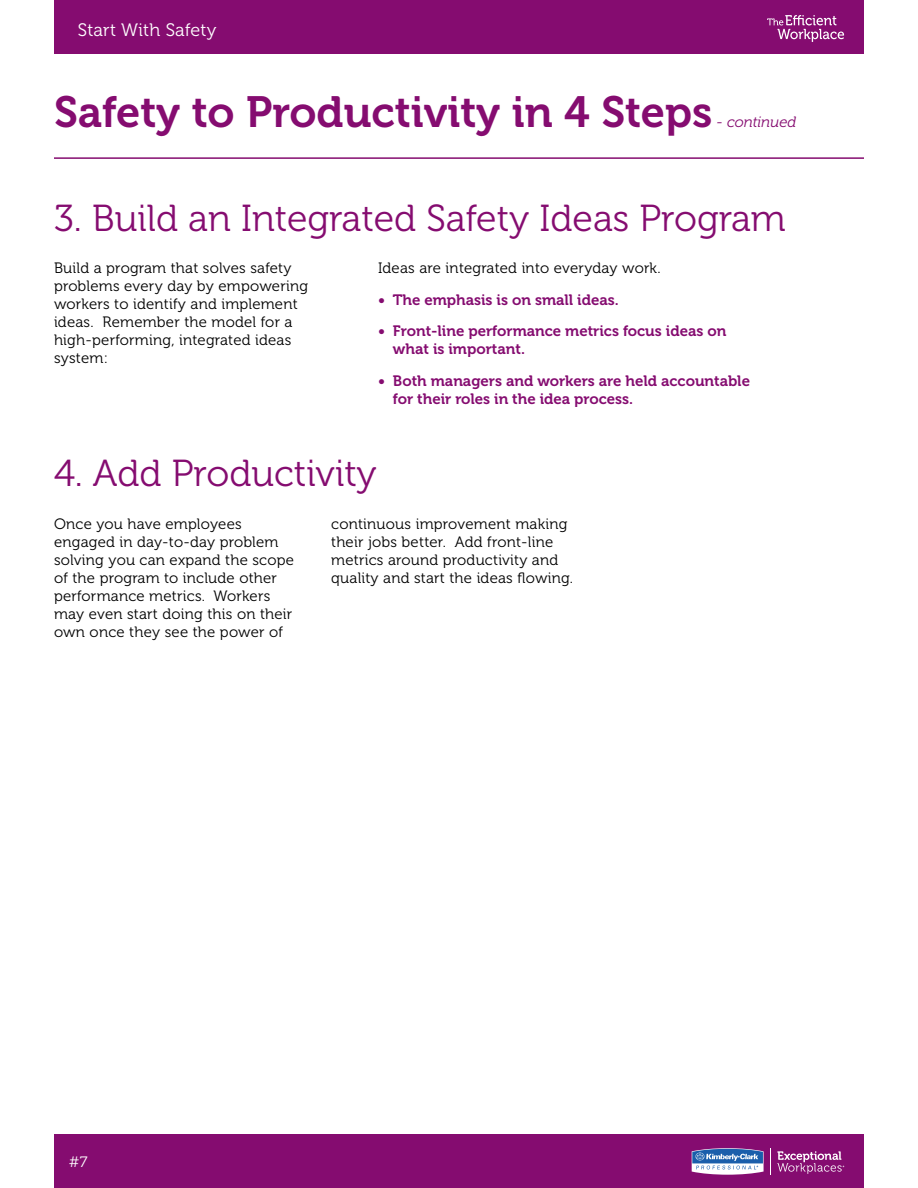
<style>
.page{position:relative;width:918px;height:1188px;background:#fff}
.page>*{position:absolute;margin:0;border:0;box-sizing:border-box;transform-origin:0 0}
.t1{font:43.5px "Museo 700";color:#850c70}
.t2{font:37.5px "Museo 300";color:#850c70}
.t3{font:18px "Museo 300";letter-spacing:.015em;color:#fff}
.t4{font:15px/18px "Museo 300";letter-spacing:.015em;color:#000}
.t5{font:15px/18px "Museo 700";color:#850c70}
.t6{font:italic 15px "Museo 300";color:#850c70}
.t7{font:15px "Museo 300";color:#fff}
</style>
<div class="page">
<div style="left:54px;top:1134px;width:810px;height:54px;background:#850c70"></div>
<svg style="left:692px;top:1148px;width:72px;height:27px;background:#8ea0cc"></svg>
<svg style="left:777px;top:1151px;width:67px;height:23px"></svg>
<div style="left:54px;top:0;width:810px;height:54px;background:#850c70"></div>
<svg style="left:767px;top:15px;width:77px;height:27px"></svg>
<hr style="left:54px;top:157px;width:810px;height:2px;background:#850c70">
<p class="t3" style="left:78px;top:20px;width:140px">Start With Safety</p>
<h1 class="t1" style="left:54px;top:88px;width:660px">Safety to Productivity in 4 Steps</h1>
<p class="t6" style="left:717px;top:114px;width:81px">- continued</p>
<h2 class="t2" style="left:54px;top:198px;width:733px">3. Build an Integrated Safety Ideas Program</h2>
<p class="t4" style="left:54px;top:259px;width:256px">Build a program that solves safety problems every day by empowering workers to identify and implement ideas. Remember the model for a high-performing, integrated ideas system:</p>
<p class="t4" style="left:378px;top:259px;width:284px">Ideas are integrated into everyday work.</p>
<p class="t5" style="left:378px;top:291px;width:242px">• The emphasis is on small ideas.</p>
<p class="t5" style="left:393px;top:322px;width:335px;text-indent:-15px">• Front-line performance metrics focus ideas on what is important.</p>
<p class="t5" style="left:393px;top:372px;width:359px;text-indent:-15px">• Both managers and workers are held accountable for their roles in the idea process.</p>
<h2 class="t2" style="left:54px;top:453px;width:324px">4. Add Productivity</h2>
<p class="t4" style="left:54px;top:515px;width:242px">Once you have employees engaged in day-to-day problem solving you can expand the scope of the program to include other performance metrics. Workers may even start doing this on their own once they see the power of</p>
<p class="t4" style="left:331px;top:515px;width:244px">continuous improvement making their jobs better. Add front-line metrics around productivity and quality and start the ideas flowing.</p>
<p class="t7" style="left:69px;top:1153px;width:20px">#7</p>
</div>
